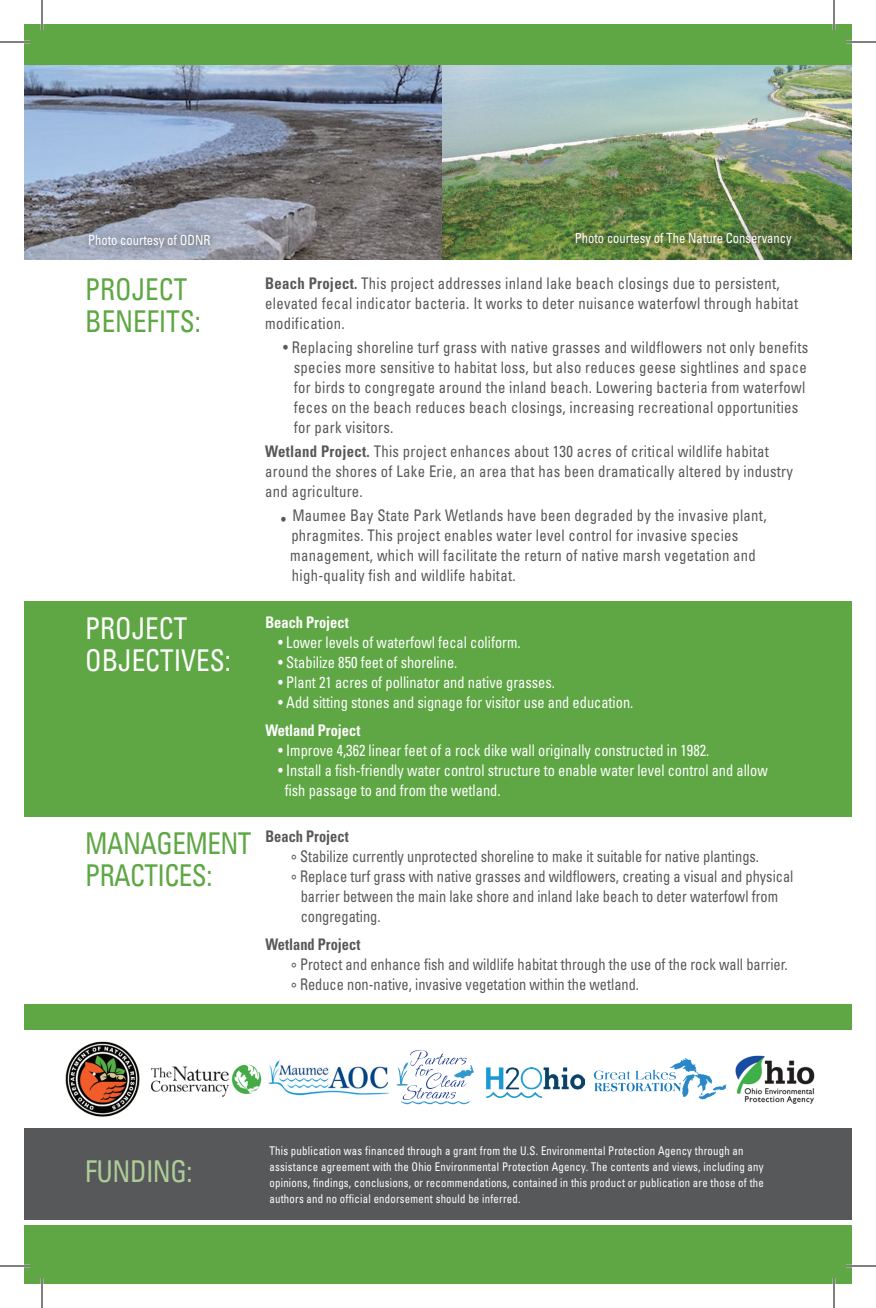
<style>
.page{position:relative;width:876px;height:1308px;background:#fff}
.page>*{position:absolute;margin:0;border:0;box-sizing:border-box;transform-origin:0 0}
.t1{font:condensed 30px/32px "Univers";letter-spacing:-.02em;color:#5ea744;scale:.9 1}
.t2{font:condensed 30px/32px "Univers";color:#fff;scale:.9 1}
.t3{font:condensed 30px/32px "Univers";color:#5ea744;scale:.9 1}
.t4{font:condensed 30px "Univers";letter-spacing:-.02em;color:#adcc96;scale:.9 1}
.t5{font:condensed 16px/20px "Univers";letter-spacing:.02em;color:#57585a;scale:.92 1}
.t6{font:condensed 16px/20px "Univers";color:#57585a;scale:.9 1}
.t7{font:condensed 16px/20px "Univers";color:#fff;scale:.9 1}
.t8{font:condensed 16px/20px "Univers";letter-spacing:.02em;color:#57585a;scale:.9 1}
.t9{font:700 condensed 16px "Univers";color:#fff;scale:.9 1}
.t10{font:700 condensed 16px "Univers";color:#57585a;scale:.9 1}
.t11{font:condensed 14px "Univers";color:#fff;scale:.9 1}
.t12{font:condensed 12px/16px "Univers";letter-spacing:.02em;color:#fff;scale:.9 1}
.s1{font-weight:700}
</style>
<div class="page">
<div style="left:24px;top:24px;width:828px;height:45px;background:#5ea744"></div>
<div style="left:24px;top:1225px;width:828px;height:59px;background:#5ea744"></div>
<div style="left:24px;top:1004px;width:828px;height:26px;background:#5ea744"></div>
<div style="left:24px;top:1128px;width:828px;height:92px;background:#57585a"></div>
<div style="left:24px;top:601px;width:828px;height:216px;background:#5ea744"></div>
<img style="left:268px;top:1059px;width:120px;height:37px">
<img style="left:735px;top:1055px;width:80px;height:49px">
<svg style="left:396px;top:1050px;width:78px;height:55px"></svg>
<img style="left:594px;top:1058px;width:133px;height:42px">
<img style="left:65px;top:1041px;width:75px;height:76px">
<img style="left:24px;top:66px;width:828px;height:193px">
<div style="left:79px;top:225px;width:141px;height:31px;background:#231f20;opacity:.93"></div>
<img style="left:150px;top:1064px;width:111px;height:33px">
<img style="left:487px;top:1068px;width:98px;height:30px">
<div style="left:566px;top:224px;width:235px;height:30px;background:#231f20;opacity:.93"></div>
<hr style="left:0;top:41px;width:30px;height:2px;background:#fff">
<hr style="left:846px;top:41px;width:30px;height:2px;background:#fff">
<hr style="left:0;top:1265px;width:30px;height:2px;background:#fff">
<hr style="left:846px;top:1265px;width:30px;height:2px;background:#fff">
<hr style="left:41px;top:0;width:2px;height:30px;background:#fff">
<hr style="left:41px;top:1278px;width:2px;height:30px;background:#fff">
<hr style="left:833px;top:0;width:2px;height:30px;background:#fff">
<hr style="left:833px;top:1278px;width:2px;height:30px;background:#fff">
<hr style="left:0;top:42px;width:30px;height:1px;background:#000">
<hr style="left:846px;top:42px;width:30px;height:1px;background:#000">
<hr style="left:0;top:1266px;width:30px;height:1px;background:#000">
<hr style="left:846px;top:1266px;width:30px;height:1px;background:#000">
<hr style="left:42px;top:0;width:1px;height:30px;background:#000">
<hr style="left:42px;top:1278px;width:1px;height:30px;background:#000">
<hr style="left:834px;top:0;width:1px;height:30px;background:#000">
<hr style="left:834px;top:1278px;width:1px;height:30px;background:#000">
<p class="t11" style="left:575px;top:230px;width:243px">Photo courtesy of The Nature Conservancy</p>
<p class="t11" style="left:88px;top:231px;width:138px">Photo courtesy of ODNR</p>
<h1 class="t3" style="left:85px;top:273px;width:130px">PROJECT<br>BENEFITS:</h1>
<p class="t5" style="left:265px;top:273px;width:581px"><span class="s1">Beach Project.</span> This project addresses inland lake beach closings due to persistent, elevated fecal indicator bacteria. It works to deter nuisance waterfowl through habitat modification.</p>
<p class="t5" style="left:294px;top:337px;width:561px;text-indent:-11px">• Replacing shoreline turf grass with native grasses and wildflowers not only benefits species more sensitive to habitat loss, but also reduces geese sightlines and space for birds to congregate around the inland beach. Lowering bacteria from waterfowl feces on the beach reduces beach closings, increasing recreational opportunities for park visitors.</p>
<p class="t5" style="left:265px;top:441px;width:575px"><span class="s1">Wetland Project.</span> This project enhances about 130 acres of critical wildlife habitat around the shores of Lake Erie, an area that has been dramatically altered by industry and agriculture.</p>
<p class="t8" style="left:290px;top:505px;width:531px;text-indent:-9px">• Maumee Bay State Park Wetlands have been degraded by the invasive plant, phragmites. This project enables water level control for invasive species management, which will facilitate the return of native marsh vegetation and high-quality fish and wildlife habitat.</p>
<h1 class="t2" style="left:85px;top:611px;width:163px">PROJECT<br>OBJECTIVES:</h1>
<p class="t9" style="left:266px;top:613px;width:94px">Beach Project</p>
<p class="t7" style="left:278px;top:632px;width:271px">• Lower levels of waterfowl fecal coliform.</p>
<p class="t7" style="left:278px;top:652px;width:201px">• Stabilize 850 feet of shoreline.</p>
<p class="t7" style="left:278px;top:672px;width:309px">• Plant 21 acres of pollinator and native grasses.</p>
<p class="t7" style="left:278px;top:692px;width:396px">• Add sitting stones and signage for visitor use and education.</p>
<p class="t9" style="left:266px;top:721px;width:107px">Wetland Project</p>
<p class="t7" style="left:278px;top:740px;width:480px">• Improve 4,362 linear feet of a rock dike wall originally constructed in 1982.</p>
<p class="t7" style="left:285px;top:760px;width:538px;text-indent:-6px">• Install a fish-friendly water control structure to enable water level control and allow fish passage to and from the wetland.</p>
<h1 class="t1" style="left:85px;top:826px;width:186px">MANAGEMENT<br>PRACTICES:</h1>
<p class="t10" style="left:266px;top:826px;width:94px">Beach Project</p>
<p class="t6" style="left:291px;top:846px;width:522px">° Stabilize currently unprotected shoreline to make it suitable for native plantings.</p>
<p class="t6" style="left:291px;top:866px;width:560px">° Replace turf grass with native grasses and wildflowers, creating a visual and physical</p>
<p class="t6" style="left:301px;top:886px;width:532px">barrier between the main lake shore and inland lake beach to deter waterfowl from</p>
<p class="t6" style="left:301px;top:906px;width:90px">congregating.</p>
<p class="t10" style="left:266px;top:934px;width:107px">Wetland Project</p>
<p class="t6" style="left:291px;top:954px;width:553px">° Protect and enhance fish and wildlife habitat through the use of the rock wall barrier. ° Reduce non-native, invasive vegetation within the wetland.</p>
<h1 class="t4" style="left:85px;top:1153px;width:121px">FUNDING:</h1>
<p class="t12" style="left:270px;top:1142px;width:551px">This publication was financed through a grant from the U.S. Environmental Protection Agency through an assistance agreement with the Ohio Environmental Protection Agency. The contents and views, including any opinions, findings, conclusions, or recommendations, contained in this product or publication are those of the authors and no official endorsement should be inferred.</p>
</div>
